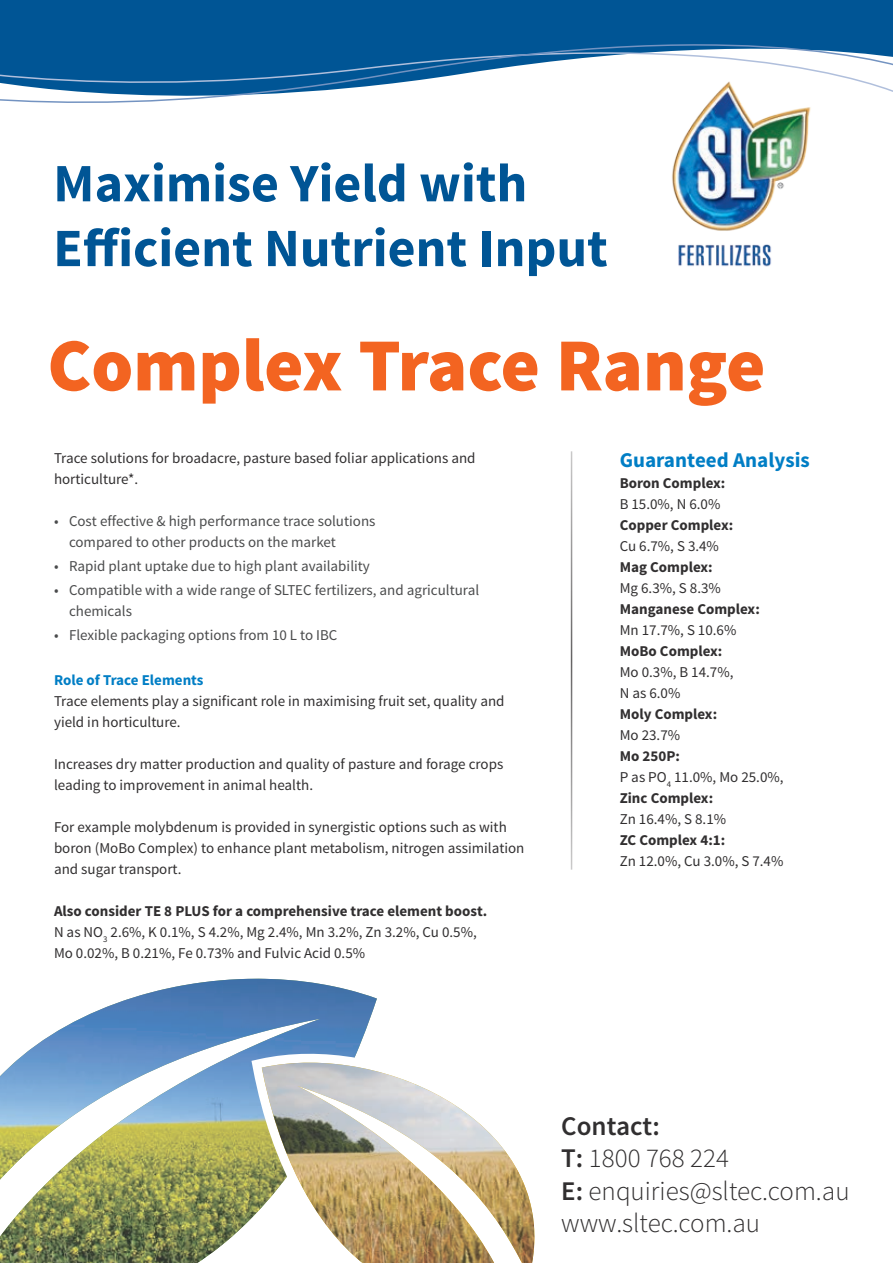
<style>
.page{position:relative;width:893px;height:1263px;background:#fff}
.page>*{position:absolute;margin:0;border:0;box-sizing:border-box;transform-origin:0 0}
.t1{font:900 75px "Source Sans Pro";color:#f36421}
.t2{font:700 54px/64.8px "Source Sans Pro";color:#005595}
.t3{font:300 27px/32.4px "Source Sans Pro";color:#312f30}
.t4{font:700 21px "Source Sans Pro";color:#007ec5}
.t5{font:15px/21px "Source Sans Pro";color:#312f30}
.t6{font:15px/21px "Source Sans Pro";color:#4a4b4c}
.t7{font:700 15px/21px "Source Sans Pro";color:#312f30}
.t8{font:700 15px "Source Sans Pro";color:#007ec5}
.s1{font-weight:700}
.s2{font-weight:400}
.s3{font-weight:600}
</style>
<div class="page">
<svg style="left:0;top:0;width:893px;height:103px"></svg>
<img style="left:665px;top:80px;width:152px;height:187px">
<hr style="left:571px;top:451px;width:1px;height:419px;background:#312f30">
<img style="left:0;top:979px;width:377px;height:284px">
<svg style="left:251px;top:1052px;width:11px;height:211px"></svg>
<svg style="left:262px;top:1040px;width:115px;height:23px"></svg>
<img style="left:262px;top:1063px;width:273px;height:200px">
<h2 class="t2" style="left:53px;top:153px;width:556px">Maximise Yield with<br>Efficient Nutrient Input</h2>
<h1 class="t1" style="left:47px;top:317px;width:720px">Complex Trace Range</h1>
<p class="t5" style="left:54px;top:447px;width:423px">Trace solutions for broadacre, pasture based foliar applications and horticulture*.</p>
<p class="t6" style="left:69px;top:510px;width:308px;text-indent:-15px">• Cost effective &amp; high performance trace solutions compared to other products on the market</p>
<p class="t6" style="left:54px;top:555px;width:317px">• Rapid plant uptake due to high plant availability</p>
<p class="t6" style="left:69px;top:579px;width:412px;text-indent:-15px">• Compatible with a wide range of SLTEC fertilizers, and agricultural chemicals</p>
<p class="t6" style="left:54px;top:624px;width:285px">• Flexible packaging options from 10 L to IBC</p>
<p class="t8" style="left:54px;top:670px;width:151px">Role of Trace Elements</p>
<p class="t5" style="left:54px;top:690px;width:452px">Trace elements play a significant role in maximising fruit set, quality and yield in horticulture.</p>
<p class="t5" style="left:54px;top:753px;width:451px">Increases dry matter production and quality of pasture and forage crops leading to improvement in animal health.</p>
<p class="t5" style="left:54px;top:816px;width:472px">For example molybdenum is provided in synergistic options such as with boron (MoBo Complex) to enhance plant metabolism, nitrogen assimilation and sugar transport.</p>
<p class="t5" style="left:54px;top:900px;width:435px"><span class="s1">Also consider TE 8 PLUS for a comprehensive trace element boost.<br></span>N as NO<sub>3</sub> 2.6%, K 0.1%, S 4.2%, Mg 2.4%, Mn 3.2%, Zn 3.2%, Cu 0.5%,<br>Mo 0.02%, B 0.21%, Fe 0.73% and Fulvic Acid 0.5%</p>
<h3 class="t4" style="left:620px;top:447px;width:192px">Guaranteed Analysis</h3>
<p class="t7" style="left:620px;top:473px;width:107px">Boron Complex:</p>
<p class="t5" style="left:620px;top:494px;width:102px">B 15.0%, N 6.0%</p>
<p class="t7" style="left:620px;top:515px;width:115px">Copper Complex:</p>
<p class="t5" style="left:620px;top:536px;width:101px">Cu 6.7%, S 3.4%</p>
<p class="t7" style="left:620px;top:557px;width:95px">Mag Complex:</p>
<p class="t5" style="left:620px;top:578px;width:103px">Mg 6.3%, S 8.3%</p>
<p class="t7" style="left:620px;top:599px;width:142px">Manganese Complex:</p>
<p class="t5" style="left:620px;top:620px;width:118px">Mn 17.7%, S 10.6%</p>
<p class="t7" style="left:620px;top:641px;width:104px">MoBo Complex:</p>
<p class="t5" style="left:620px;top:662px;width:115px">Mo 0.3%, B 14.7%,<br>N as 6.0%</p>
<p class="t7" style="left:620px;top:704px;width:99px">Moly Complex:</p>
<p class="t5" style="left:620px;top:725px;width:62px">Mo 23.7%</p>
<p class="t7" style="left:620px;top:746px;width:165px">Mo 250P:<br><span class="s2">P as PO</span><sub>4</sub> <span class="s2">11.0%, Mo 25.0%,<br></span>Zinc Complex:</p>
<p class="t5" style="left:620px;top:809px;width:108px">Zn 16.4%, S 8.1%</p>
<p class="t7" style="left:620px;top:830px;width:107px">ZC Complex 4:1:</p>
<p class="t5" style="left:620px;top:851px;width:165px">Zn 12.0%, Cu 3.0%, S 7.4%</p>
<h3 class="t3" style="left:561px;top:1110px;width:290px"><span class="s3">Contact:<br>T:</span> 1800 768 224<br><span class="s3">E:</span> enquiries@sltec.com.au www.sltec.com.au</h3>
</div>
